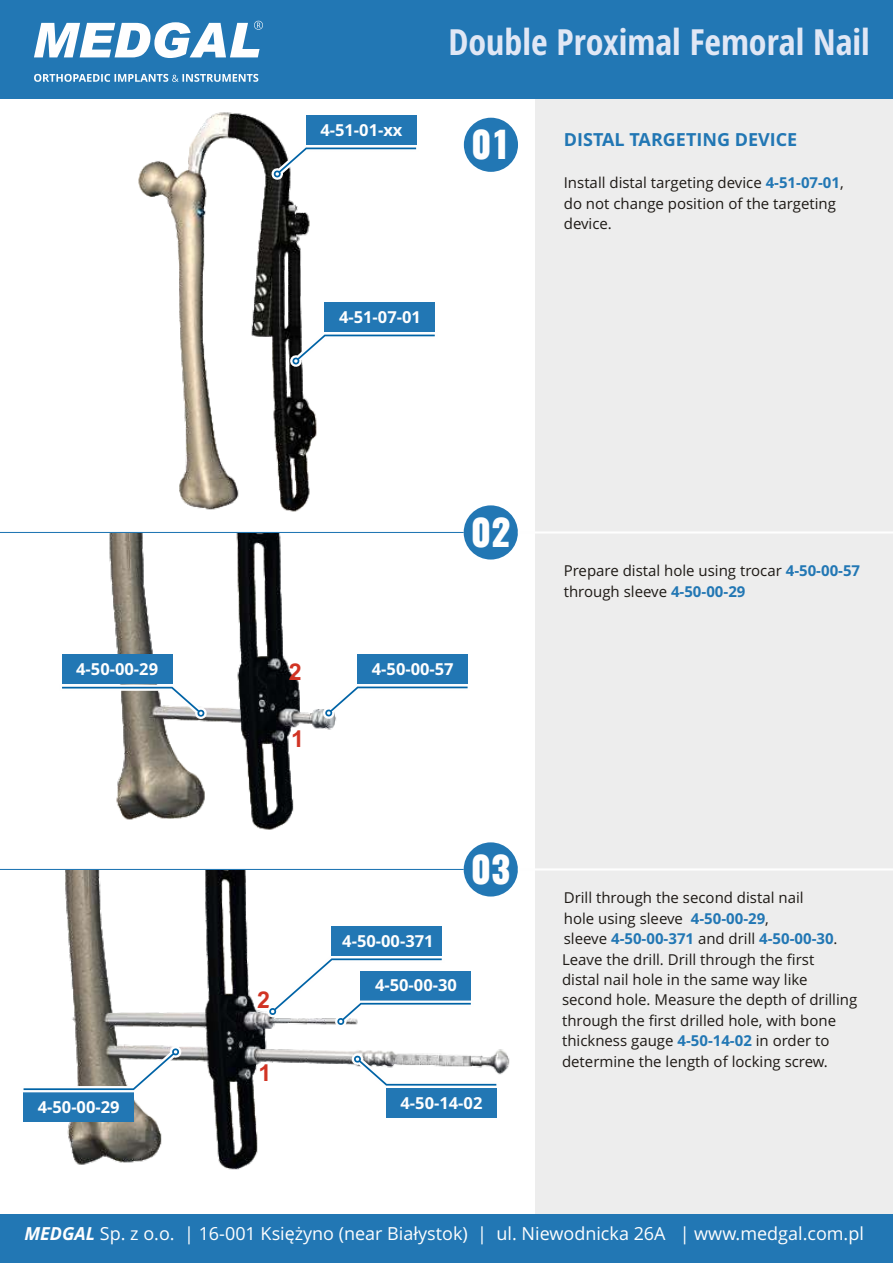
<style>
.page{position:relative;width:893px;height:1263px;background:#fff}
.page>*{position:absolute;margin:0;border:0;box-sizing:border-box;transform-origin:0 0}
.t1{font:800 36.15px "Oswald";color:#fefefe}
.t2{font:700 condensed 36px "Open Sans";color:#e0e7f5}
.t3{font:700 23.25px "Arial";color:#d13424}
.t4{font:18px "Open Sans";color:#fefefe}
.t5{font:700 18px "Open Sans";color:#2277b4}
.t6{font:700 16.5px "Open Sans";color:#fefefe}
.t7{font:15px/20.4px "Open Sans";color:#1e1a16}
.s1{font-weight:700;color:#2277b4}
.s2{font-weight:700;font-style:italic}
</style>
<div class="page">
<img style="left:138px;top:112px;width:179px;height:400px">
<div style="left:536px;top:99px;width:357px;height:1116px;background:#ededed"></div>
<div style="left:0;top:1214px;width:893px;height:49px;background:#2277b4"></div>
<img style="left:109px;top:533px;width:227px;height:297px">
<img style="left:65px;top:870px;width:450px;height:300px">
<div style="left:464px;top:118px;width:54px;height:54px;background:#2277b4;border-radius:50%"></div>
<div style="left:464px;top:505px;width:54px;height:54px;background:#2277b4;border-radius:50%"></div>
<hr style="left:0;top:532px;width:464px;height:1px;background:#2277b4">
<hr style="left:518px;top:531px;width:375px;height:2px;background:#fefefe">
<div style="left:464px;top:842px;width:54px;height:54px;background:#2277b4;border-radius:50%"></div>
<hr style="left:0;top:869px;width:464px;height:1px;background:#2277b4">
<hr style="left:518px;top:868px;width:375px;height:2px;background:#fefefe">
<div style="left:306px;top:115px;width:110px;height:30px;background:#2277b4"></div>
<svg style="left:271px;top:145px;width:146px;height:35px"></svg>
<div style="left:325px;top:302px;width:110px;height:30px;background:#2277b4"></div>
<svg style="left:289px;top:332px;width:146px;height:35px"></svg>
<div style="left:358px;top:654px;width:110px;height:30px;background:#2277b4"></div>
<svg style="left:322px;top:684px;width:146px;height:35px"></svg>
<div style="left:62px;top:654px;width:110px;height:30px;background:#2277b4"></div>
<svg style="left:62px;top:684px;width:145px;height:36px"></svg>
<div style="left:386px;top:1088px;width:110px;height:30px;background:#2277b4"></div>
<svg style="left:351px;top:1053px;width:148px;height:35px"></svg>
<div style="left:23px;top:1092px;width:111px;height:30px;background:#2277b4"></div>
<svg style="left:23px;top:1045px;width:159px;height:47px"></svg>
<div style="left:332px;top:926px;width:110px;height:30px;background:#2277b4"></div>
<svg style="left:266px;top:956px;width:207px;height:72px"></svg>
<div style="left:0;top:0;width:893px;height:99px;background:#2277b4"></div>
<svg style="left:34px;top:74px;width:224px;height:8px"></svg>
<svg style="left:34px;top:21px;width:229px;height:37px"></svg>
<p class="t6" style="left:320px;top:123px;width:84px">4-51-01-xx</p>
<h2 class="t2" style="left:448px;top:28px;width:423px">Double Proximal Femoral Nail</h2>
<h1 class="t1" style="left:471px;top:120px;width:41px">01</h1>
<p class="t5" style="left:564px;top:133px;width:235px">DISTAL TARGETING DEVICE</p>
<p class="t7" style="left:564px;top:174px;width:281px">Install distal targeting device <span class="s1">4-51-07-01</span>, do not change position of the targeting device.</p>
<p class="t6" style="left:339px;top:310px;width:83px">4-51-07-01</p>
<h1 class="t1" style="left:471px;top:508px;width:41px">02</h1>
<p class="t7" style="left:564px;top:562px;width:298px">Prepare distal hole using trocar <span class="s1">4-50-00-57 </span>through sleeve <span class="s1">4-50-00-29</span></p>
<p class="t6" style="left:76px;top:663px;width:83px">4-50-00-29</p>
<h3 class="t3" style="left:289px;top:663px;width:14px">2</h3>
<p class="t6" style="left:372px;top:662px;width:83px">4-50-00-57</p>
<h3 class="t3" style="left:291px;top:730px;width:14px">1</h3>
<h3 class="t3" style="left:257px;top:991px;width:14px">2</h3>
<h3 class="t3" style="left:258px;top:1064px;width:14px">1</h3>
<h1 class="t1" style="left:471px;top:845px;width:41px">03</h1>
<p class="t6" style="left:342px;top:934px;width:93px">4-50-00-371</p>
<p class="t6" style="left:375px;top:979px;width:83px">4-50-00-30</p>
<p class="t6" style="left:38px;top:1101px;width:83px">4-50-00-29</p>
<p class="t6" style="left:401px;top:1096px;width:83px">4-50-14-02</p>
<p class="t7" style="left:562px;top:889px;width:297px">Drill through the second distal nail<br>hole using sleeve <span class="s1">4-50-00-29</span>,<br>sleeve <span class="s1">4-50-00-371</span> and drill <span class="s1">4-50-00-30</span>.<br>Leave the drill. Drill through the first<br>distal nail hole in the same way like second hole. Measure the depth of drilling through the first drilled hole, with bone thickness gauge <span class="s1">4-50-14-02</span> in order to determine the length of locking screw.</p>
<p class="t4" style="left:24px;top:1226px;width:841px"><span class="s2">MEDGAL</span> Sp. z o.o. | 16-001 Księżyno (near Białystok) | ul. Niewodnicka 26A | www.medgal.com.pl</p>
</div>
